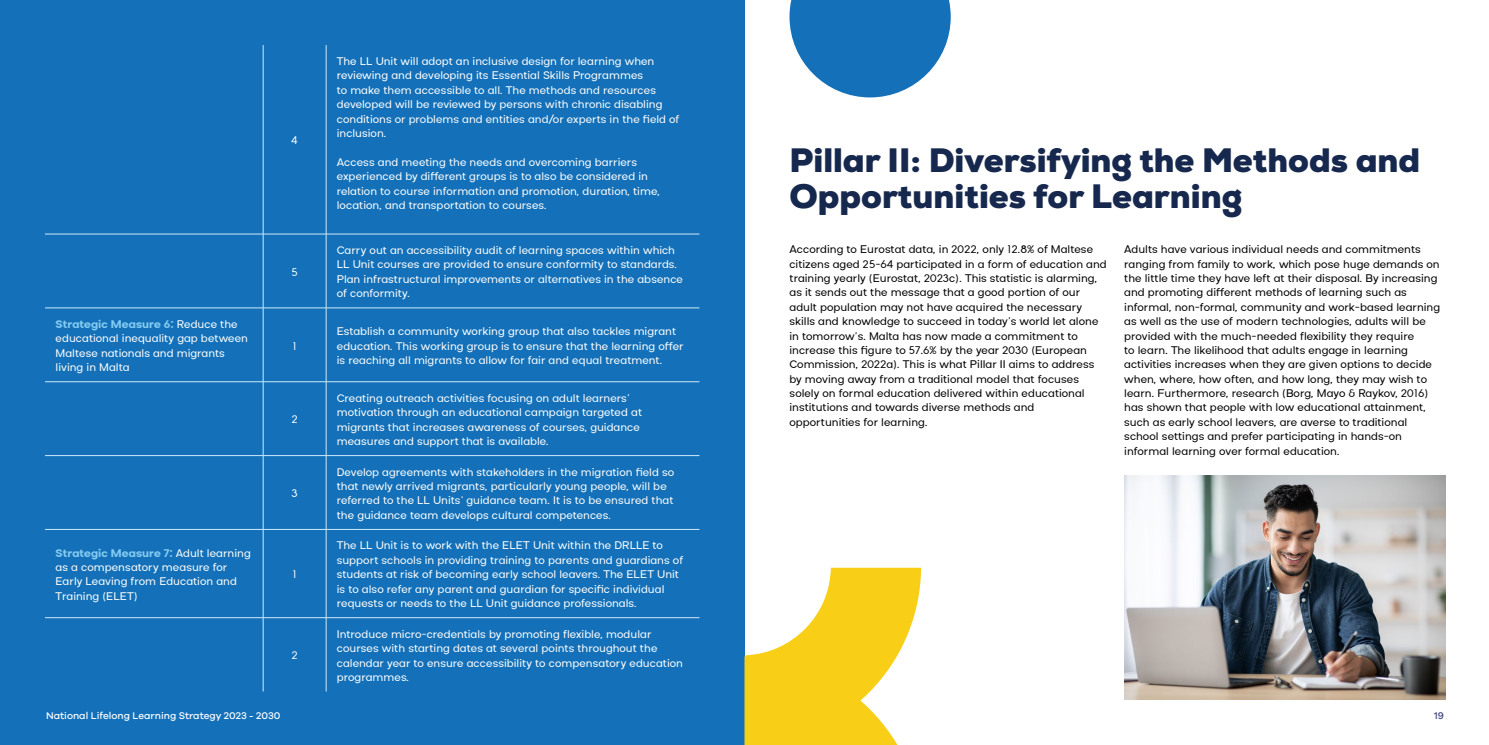
<style>
.page{position:relative;width:1489px;height:745px;background:#fff}
.page>*{position:absolute;margin:0;border:0;box-sizing:border-box;transform-origin:0 0}
.t1{font:900 33.75px/36.5px "Nexa";color:#16284e}
.t2{font:12.5px/14.4px "Aceh";color:#fff}
.t3{font:12.5px/14.4px "Aceh";color:#000}
.t4{font:500 10px "Galano Grotesque";color:#fff}
.t5{font:500 10px "Galano Grotesque";color:#3c427e}
.s1{font-weight:700;color:#84ccf1}
</style>
<div class="page">
<div style="left:0;top:0;width:744px;height:744px;background:#1471b9"></div>
<hr style="left:263px;top:45px;width:1px;height:189px;background:#cee9f9">
<hr style="left:326px;top:45px;width:1px;height:189px;background:#cee9f9">
<hr style="left:45px;top:234px;width:218px;height:1px;background:#cee9f9">
<hr style="left:263px;top:234px;width:63px;height:1px;background:#cee9f9">
<hr style="left:263px;top:234px;width:1px;height:73px;background:#cee9f9">
<hr style="left:326px;top:234px;width:373px;height:1px;background:#cee9f9">
<hr style="left:326px;top:234px;width:1px;height:73px;background:#cee9f9">
<hr style="left:45px;top:307px;width:218px;height:1px;background:#cee9f9">
<hr style="left:263px;top:307px;width:63px;height:1px;background:#cee9f9">
<hr style="left:263px;top:308px;width:1px;height:73px;background:#cee9f9">
<hr style="left:326px;top:307px;width:373px;height:1px;background:#cee9f9">
<hr style="left:326px;top:308px;width:1px;height:73px;background:#cee9f9">
<hr style="left:45px;top:381px;width:218px;height:1px;background:#cee9f9">
<hr style="left:263px;top:381px;width:63px;height:1px;background:#cee9f9">
<hr style="left:263px;top:381px;width:1px;height:74px;background:#cee9f9">
<hr style="left:326px;top:381px;width:373px;height:1px;background:#cee9f9">
<hr style="left:326px;top:381px;width:1px;height:74px;background:#cee9f9">
<hr style="left:45px;top:455px;width:218px;height:1px;background:#cee9f9">
<hr style="left:263px;top:455px;width:63px;height:1px;background:#cee9f9">
<hr style="left:263px;top:455px;width:1px;height:74px;background:#cee9f9">
<hr style="left:326px;top:455px;width:373px;height:1px;background:#cee9f9">
<hr style="left:326px;top:455px;width:1px;height:74px;background:#cee9f9">
<hr style="left:45px;top:529px;width:218px;height:1px;background:#cee9f9">
<hr style="left:263px;top:529px;width:63px;height:1px;background:#cee9f9">
<hr style="left:263px;top:529px;width:1px;height:88px;background:#cee9f9">
<hr style="left:326px;top:529px;width:373px;height:1px;background:#cee9f9">
<hr style="left:326px;top:529px;width:1px;height:88px;background:#cee9f9">
<hr style="left:45px;top:617px;width:218px;height:1px;background:#cee9f9">
<hr style="left:263px;top:617px;width:63px;height:1px;background:#cee9f9">
<hr style="left:263px;top:617px;width:1px;height:74px;background:#cee9f9">
<hr style="left:326px;top:617px;width:373px;height:1px;background:#cee9f9">
<hr style="left:326px;top:617px;width:1px;height:74px;background:#cee9f9">
<svg style="left:789px;top:0;width:161px;height:97px"></svg>
<svg style="left:744px;top:567px;width:178px;height:177px"></svg>
<img style="left:1124px;top:475px;width:320px;height:224px">
<p class="t2" style="left:56px;top:317px;width:194px"><span class="s1">Strategic Measure 6:</span> Reduce the educational inequality gap between<br>Maltese nationals and migrants living in Malta</p>
<p class="t2" style="left:56px;top:545px;width:197px"><span class="s1">Strategic Measure 7:</span> Adult learning as a compensatory measure for<br>Early Leaving from Education and<br>Training (ELET)</p>
<p class="t2" style="left:291px;top:133px;width:8px">4</p>
<p class="t2" style="left:291px;top:265px;width:8px">5</p>
<p class="t2" style="left:293px;top:338px;width:5px">1</p>
<p class="t2" style="left:292px;top:412px;width:7px">2</p>
<p class="t2" style="left:291px;top:486px;width:8px">3</p>
<p class="t2" style="left:293px;top:567px;width:5px">1</p>
<p class="t2" style="left:292px;top:648px;width:7px">2</p>
<p class="t2" style="left:337px;top:54px;width:344px">The LL Unit will adopt an inclusive design for learning when reviewing and developing its Essential Skills Programmes<br>to make them accessible to all. The methods and resources developed will be reviewed by persons with chronic disabling conditions or problems and entities and/or experts in the field of inclusion.</p>
<p class="t2" style="left:337px;top:155px;width:325px">Access and meeting the needs and overcoming barriers experienced by different groups is to also be considered in relation to course information and promotion, duration, time, location, and transportation to courses.</p>
<p class="t2" style="left:337px;top:243px;width:348px">Carry out an accessibility audit of learning spaces within which LL Unit courses are provided to ensure conformity to standards.<br>Plan infrastructural improvements or alternatives in the absence of conformity.</p>
<p class="t2" style="left:337px;top:324px;width:348px">Establish a community working group that also tackles migrant education. This working group is to ensure that the learning offer is reaching all migrants to allow for fair and equal treatment.</p>
<p class="t2" style="left:337px;top:390px;width:307px">Creating outreach activities focusing on adult learners’ motivation through an educational campaign targeted at migrants that increases awareness of courses, guidance measures and support that is available.</p>
<p class="t2" style="left:337px;top:464px;width:339px">Develop agreements with stakeholders in the migration field so that newly arrived migrants, particularly young people, will be referred to the LL Units’ guidance team. It is to be ensured that the guidance team develops cultural competences.</p>
<p class="t2" style="left:337px;top:538px;width:348px">The LL Unit is to work with the ELET Unit within the DRLLE to support schools in providing training to parents and guardians of students at risk of becoming early school leavers. The ELET Unit is to also refer any parent and guardian for specific individual requests or needs to the LL Unit guidance professionals.</p>
<p class="t2" style="left:337px;top:626px;width:348px">Introduce micro-credentials by promoting flexible, modular courses with starting dates at several points throughout the calendar year to ensure accessibility to compensatory education programmes.</p>
<h1 class="t1" style="left:789px;top:142px;width:632px">Pillar II: Diversifying the Methods and<br>Opportunities for Learning</h1>
<p class="t3" style="left:789px;top:242px;width:319px">According to Eurostat data, in 2022, only 12.8% of Maltese citizens aged 25-64 participated in a form of education and training yearly (Eurostat, 2023c). This statistic is alarming, as it sends out the message that a good portion of our adult population may not have acquired the necessary skills and knowledge to succeed in today’s world let alone in tomorrow’s. Malta has now made a commitment to increase this figure to 57.6% by the year 2030 (European Commission, 2022a). This is what Pillar II aims to address by moving away from a traditional model that focuses solely on formal education delivered within educational institutions and towards diverse methods and opportunities for learning.</p>
<p class="t3" style="left:1124px;top:242px;width:317px">Adults have various individual needs and commitments ranging from family to work, which pose huge demands on the little time they have left at their disposal. By increasing and promoting different methods of learning such as informal, non-formal, community and work-based learning as well as the use of modern technologies, adults will be provided with the much-needed flexibility they require<br>to learn. The likelihood that adults engage in learning activities increases when they are given options to decide when, where, how often, and how long, they may wish to learn. Furthermore, research (Borg, Mayo &amp; Raykov, 2016) has shown that people with low educational attainment, such as early school leavers, are averse to traditional school settings and prefer participating in hands-on informal learning over formal education.</p>
<p class="t4" style="left:46px;top:709px;width:236px">National Lifelong Learning Strategy 2023 - 2030</p>
<p class="t5" style="left:1433px;top:709px;width:11px">19</p>
</div>
